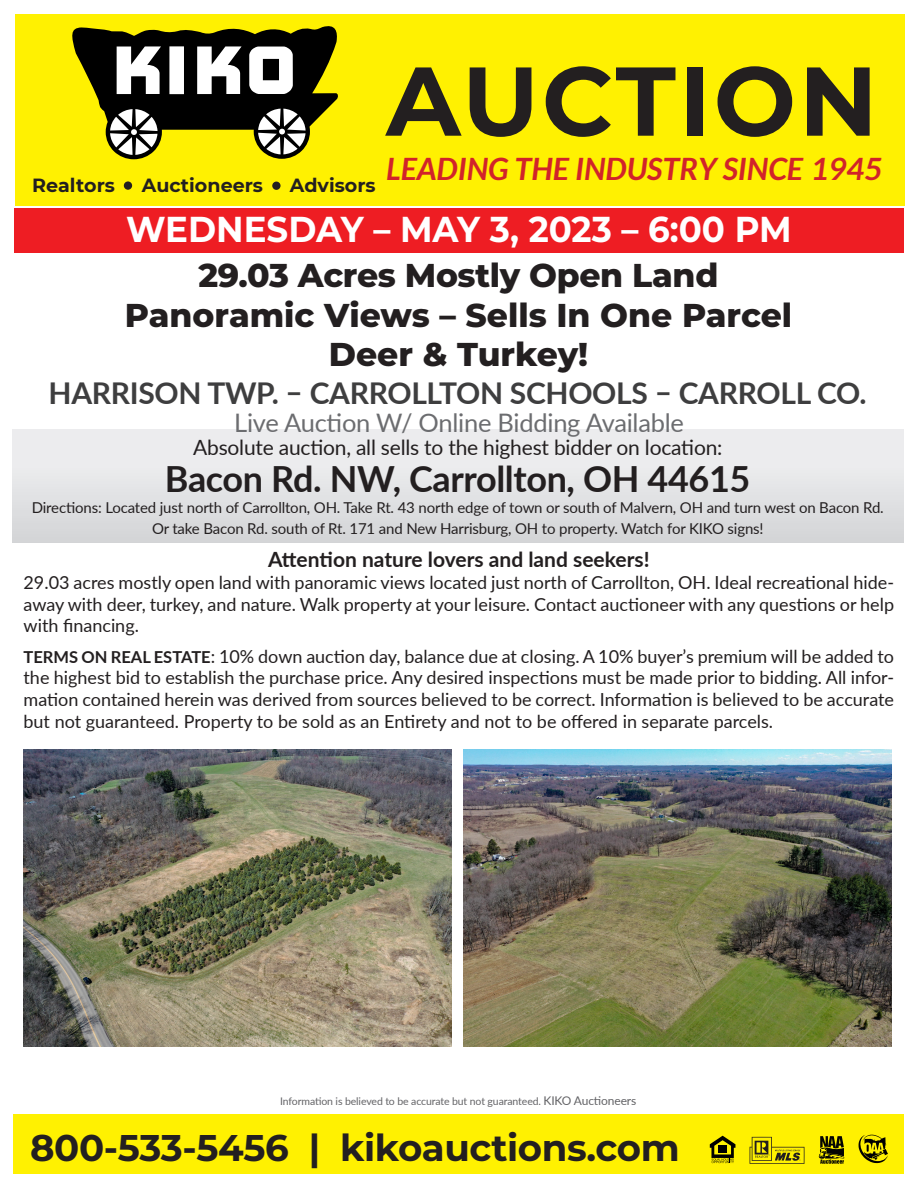
<style>
.page{position:relative;width:918px;height:1188px;background:#fff}
.page>*{position:absolute;margin:0;border:0;box-sizing:border-box;transform-origin:0 0}
.t1{font:700 97.5px "Montserrat";letter-spacing:.03em;color:#231f20}
.t2{font:700 37.2px "Montserrat";letter-spacing:-.01em;color:#231f20}
.t3{font:700 36px "Lato";letter-spacing:-.01em;color:#231f20}
.t4{font:700 36px "Montserrat";color:#fff;scale:.95 1}
.t5{font:800 33px "Montserrat";letter-spacing:-.005em;color:#231f20}
.t6{font:italic 700 30.9px "Lato";color:#d1232a}
.t7{font:700 30px "Lato";letter-spacing:-.01em;color:#3e3e3f}
.t8{font:25.5px "Lato";letter-spacing:-.01em;color:#6c6d70}
.t9{font:21px "Lato";letter-spacing:-.01em;color:#231f20}
.t10{font:700 21px "Lato";color:#231f20}
.t11{font:700 19.05px "Montserrat";color:#231f20}
.t12{font:18px/21.6px "Lato";color:#231f20;text-align:justify}
.t13{font:15px/21px "Lato";letter-spacing:-.01em;color:#231f20;text-align:center}
.t14{font:10.5px "Lato";letter-spacing:-.01em;color:#636366}
.s1{font-weight:700;font-size:16.5px}
.s2{font-size:12px}
</style>
<div class="page">
<img style="left:24px;top:749px;width:428px;height:297px">
<img style="left:463px;top:749px;width:429px;height:297px">
<div style="left:14px;top:1114px;width:890px;height:60px;background:#fff101"></div>
<svg style="left:710px;top:1136px;width:25px;height:27px"></svg>
<svg style="left:750px;top:1137px;width:54px;height:27px"></svg>
<svg style="left:818px;top:1136px;width:26px;height:28px"></svg>
<svg style="left:859px;top:1135px;width:29px;height:29px"></svg>
<div style="left:13px;top:429px;width:891px;height:114px;background:linear-gradient(to bottom,#f2f2f3,#d5d6d8)"></div>
<div style="left:14px;top:208px;width:890px;height:45px;background:#ee1d23"></div>
<div style="left:15px;top:14px;width:889px;height:192px;background:#fff101"></div>
<svg style="left:72px;top:26px;width:266px;height:133px"></svg>
<div style="left:124px;top:181px;width:8px;height:9px;background:#231f20;border-radius:50%"></div>
<div style="left:272px;top:182px;width:9px;height:8px;background:#231f20;border-radius:50%"></div>
<p class="t11" style="left:32px;top:171px;width:84px">Realtors</p>
<p class="t11" style="left:142px;top:171px;width:123px">Auctioneers</p>
<p class="t11" style="left:290px;top:171px;width:87px">Advisors</p>
<p class="t1" style="left:386px;top:31px;width:493px">AUCTION</p>
<p class="t6" style="left:386px;top:151px;width:498px">LEADING THE INDUSTRY SINCE 1945</p>
<p class="t4" style="left:126px;top:204px;width:702px">WEDNESDAY – MAY 3, 2023 – 6:00 PM</p>
<p class="t5" style="left:199px;top:251px;width:522px">29.03 Acres Mostly Open Land</p>
<p class="t5" style="left:125px;top:291px;width:669px">Panoramic Views – Sells In One Parcel</p>
<p class="t5" style="left:329px;top:331px;width:261px">Deer &amp; Turkey!</p>
<p class="t7" style="left:49px;top:371px;width:820px">HARRISON TWP. – CARROLLTON SCHOOLS – CARROLL CO.</p>
<p class="t8" style="left:234px;top:405px;width:451px">Live Auction W/ Online Bidding Available</p>
<p class="t9" style="left:193px;top:432px;width:531px">Absolute auction, all sells to the highest bidder on location:</p>
<p class="t3" style="left:165px;top:453px;width:587px">Bacon Rd. NW, Carrollton, OH 44615</p>
<p class="t13" style="left:32px;top:497px;width:854px">Directions: Located just north of Carrollton, OH. Take Rt. 43 north edge of town or south of Malvern, OH and turn west on Bacon Rd.<br>Or take Bacon Rd. south of Rt. 171 and New Harrisburg, OH to property. Watch for KIKO signs!</p>
<p class="t10" style="left:268px;top:544px;width:383px">Attention nature lovers and land seekers!</p>
<p class="t12" style="left:24px;top:571px;width:872px">29.03 acres mostly open land with panoramic views located just north of Carrollton, OH. Ideal recreational hide&shy;away with deer, turkey, and nature. Walk property at your leisure. Contact auctioneer with any questions or help with financing.</p>
<p class="t12" style="left:24px;top:645px;width:872px"><span class="s1">TERMS ON REAL ESTATE</span>: 10% down auction day, balance due at closing. A 10% buyer’s premium will be added to the highest bid to establish the purchase price. Any desired inspections must be made prior to bidding. All infor&shy;mation contained herein was derived from sources believed to be correct. Information is believed to be accurate but not guaranteed. Property to be sold as an Entirety and not to be offered in separate parcels.</p>
<p class="t14" style="left:280px;top:1093px;width:358px">Information is believed to be accurate but not guaranteed. <span class="s2">KIKO Auctioneers</span></p>
<p class="t2" style="left:30px;top:1121px;width:651px">800-533-5456 | kikoauctions.com</p>
</div>
